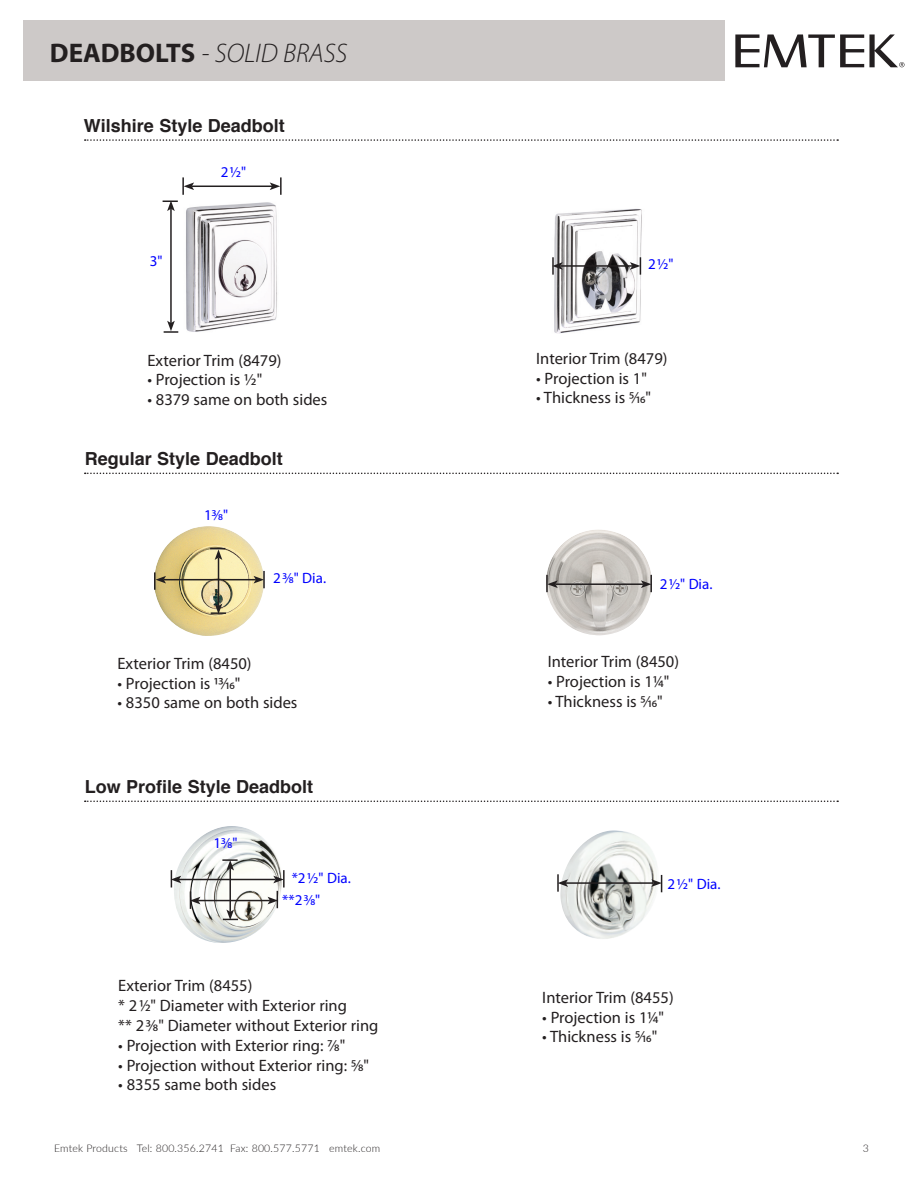
<style>
.page{position:relative;width:918px;height:1188px;background:#fff}
.page>*{position:absolute;margin:0;border:0;box-sizing:border-box;transform-origin:0 0}
.t1{font:italic 300 27px "Myriad Pro";color:#231f20}
.t2{font:700 18px "Helvetica";color:#231f20}
.t3{font:16.5px "Myriad Pro";color:#231f20}
.t4{font:15px "Myriad Pro";color:#00f}
.t5{font:300 10.5px "Lato";letter-spacing:.02em;color:#231f20}
.s1{font-weight:700;font-style:normal}
</style>
<div class="page">
<div style="left:23px;top:21px;width:702px;height:60px;background:#cdc9c8"></div>
<svg style="left:735px;top:34px;width:169px;height:33px"></svg>
<img style="left:174px;top:826px;width:58px;height:117px">
<img style="left:561px;top:830px;width:53px;height:109px">
<img style="left:154px;top:526px;width:110px;height:110px">
<img style="left:546px;top:530px;width:106px;height:105px">
<hr style="left:164px;top:579px;width:92px;height:1px;background:#231f20">
<hr style="left:218px;top:558px;width:1px;height:48px;background:#231f20">
<hr style="left:555px;top:583px;width:88px;height:2px;background:#231f20">
<hr style="left:179px;top:879px;width:97px;height:1px;background:#231f20">
<hr style="left:229px;top:868px;width:2px;height:44px;background:#231f20">
<hr style="left:198px;top:900px;width:72px;height:1px;background:#231f20">
<hr style="left:566px;top:882px;width:88px;height:2px;background:#231f20">
<svg style="left:154px;top:572px;width:12px;height:18px"></svg>
<svg style="left:254px;top:571px;width:11px;height:17px"></svg>
<svg style="left:546px;top:575px;width:12px;height:17px"></svg>
<svg style="left:641px;top:575px;width:11px;height:17px"></svg>
<svg style="left:171px;top:870px;width:10px;height:18px"></svg>
<svg style="left:190px;top:892px;width:10px;height:17px"></svg>
<svg style="left:268px;top:870px;width:17px;height:38px"></svg>
<svg style="left:557px;top:874px;width:11px;height:18px"></svg>
<svg style="left:651px;top:875px;width:11px;height:17px"></svg>
<svg style="left:210px;top:548px;width:15px;height:12px"></svg>
<svg style="left:211px;top:604px;width:15px;height:10px"></svg>
<svg style="left:222px;top:859px;width:16px;height:12px"></svg>
<svg style="left:223px;top:910px;width:15px;height:10px"></svg>
<svg style="left:85px;top:801px;width:753px;height:1px"></svg>
<svg style="left:85px;top:473px;width:753px;height:1px"></svg>
<svg style="left:85px;top:139px;width:753px;height:2px"></svg>
<img style="left:186px;top:202px;width:91px;height:130px">
<img style="left:554px;top:209px;width:88px;height:125px">
<hr style="left:560px;top:265px;width:72px;height:2px;background:#231f20">
<svg style="left:552px;top:257px;width:11px;height:18px"></svg>
<svg style="left:630px;top:257px;width:11px;height:18px"></svg>
<hr style="left:192px;top:186px;width:80px;height:1px;background:#231f20">
<svg style="left:182px;top:177px;width:12px;height:18px"></svg>
<svg style="left:270px;top:177px;width:12px;height:18px"></svg>
<hr style="left:170px;top:209px;width:2px;height:114px;background:#231f20">
<svg style="left:163px;top:201px;width:15px;height:10px"></svg>
<svg style="left:164px;top:321px;width:14px;height:12px"></svg>
<p class="t1" style="left:50px;top:37px;width:299px"><span class="s1">DEADBOLTS</span> - SOLID BRASS</p>
<p class="t2" style="left:84px;top:111px;width:202px">Wilshire Style Deadbolt</p>
<p class="t4" style="left:150px;top:251px;width:14px">3"</p>
<p class="t4" style="left:221px;top:163px;width:27px">21⁄2"</p>
<p class="t3" style="left:147px;top:350px;width:136px">Exterior Trim (8479)</p>
<p class="t3" style="left:147px;top:370px;width:116px">• Projection is 1⁄2"</p>
<p class="t3" style="left:147px;top:389px;width:182px">• 8379 same on both sides</p>
<p class="t2" style="left:85px;top:444px;width:200px">Regular Style Deadbolt</p>
<p class="t4" style="left:204px;top:505px;width:26px">13⁄8"</p>
<p class="t4" style="left:273px;top:569px;width:54px">23⁄8" Dia.</p>
<p class="t3" style="left:117px;top:653px;width:136px">Exterior Trim (8450)</p>
<p class="t3" style="left:117px;top:673px;width:124px">• Projection is ₁₃⁄16"</p>
<p class="t3" style="left:117px;top:693px;width:182px">• 8350 same on both sides</p>
<p class="t2" style="left:85px;top:772px;width:230px">Low Profile Style Deadbolt</p>
<p class="t4" style="left:214px;top:834px;width:26px">13⁄8"</p>
<p class="t4" style="left:292px;top:869px;width:61px">*21⁄2" Dia.</p>
<p class="t4" style="left:282px;top:891px;width:40px">**23⁄8"</p>
<p class="t3" style="left:118px;top:976px;width:136px">Exterior Trim (8455)</p>
<p class="t3" style="left:118px;top:995px;width:230px">* 21⁄2" Diameter with Exterior ring</p>
<p class="t3" style="left:118px;top:1015px;width:262px">** 23⁄8" Diameter without Exterior ring</p>
<p class="t3" style="left:118px;top:1035px;width:229px">• Projection with Exterior ring: 7⁄8"</p>
<p class="t3" style="left:118px;top:1055px;width:252px">• Projection without Exterior ring: 5⁄8"</p>
<p class="t3" style="left:118px;top:1075px;width:159px">• 8355 same both sides</p>
<p class="t4" style="left:648px;top:255px;width:27px">21⁄2"</p>
<p class="t3" style="left:536px;top:348px;width:133px">Interior Trim (8479)</p>
<p class="t3" style="left:536px;top:368px;width:112px">• Projection is 1"</p>
<p class="t3" style="left:536px;top:388px;width:117px">• Thickness is 5⁄16"</p>
<p class="t4" style="left:660px;top:575px;width:54px">21⁄2" Dia.</p>
<p class="t3" style="left:548px;top:651px;width:133px">Interior Trim (8450)</p>
<p class="t3" style="left:548px;top:671px;width:123px">• Projection is 11⁄4"</p>
<p class="t3" style="left:548px;top:691px;width:117px">• Thickness is 5⁄16"</p>
<p class="t4" style="left:668px;top:875px;width:54px">21⁄2" Dia.</p>
<p class="t3" style="left:542px;top:987px;width:133px">Interior Trim (8455)</p>
<p class="t3" style="left:542px;top:1007px;width:123px">• Projection is 11⁄4"</p>
<p class="t3" style="left:542px;top:1027px;width:117px">• Thickness is 5⁄16"</p>
<p class="t5" style="left:54px;top:1141px;width:328px">Emtek Products Tel: 800.356.2741 Fax: 800.577.5771 emtek.com</p>
<p class="t5" style="left:863px;top:1141px;width:8px">3</p>
</div>
